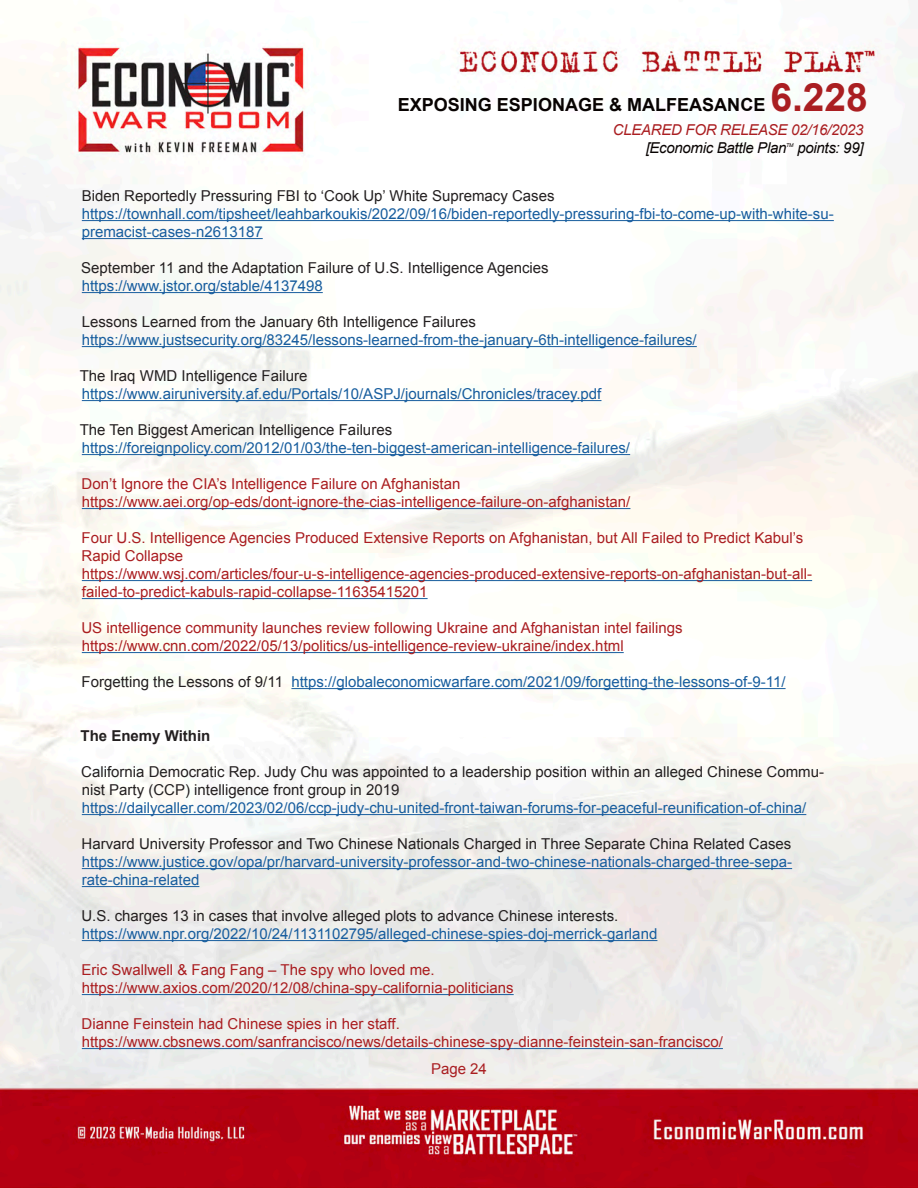
<style>
.page{position:relative;width:918px;height:1188px;background:#fff}
.page>*{position:absolute;margin:0;border:0;box-sizing:border-box;transform-origin:0 0}
.t1{font:700 18px "Arial";color:#080302}
.t2{font:15px/18px "Arial";color:#175d9e}
.t3{font:15px/18px "Arial";color:#aa1e21}
.t4{font:15px/18px "Arial";color:#231f20}
.t5{font:italic 15px "Arial";letter-spacing:-.02em;color:#080302}
.t6{font:italic 15px "Arial";letter-spacing:-.02em;color:#aa1e21}
.t7{font:700 15px "Arial";color:#231f20}
.t8{font:italic 5.25px "Arial";color:#080302}
.s1{font-size:39px;color:#aa1e21}
.s2{color:#231f20}
</style>
<div class="page">
<img style="left:0;top:5px;width:918px;height:1183px">
<hr style="left:82px;top:220px;width:752px;height:1px;background:#175d9e">
<hr style="left:82px;top:238px;width:181px;height:1px;background:#175d9e">
<hr style="left:82px;top:292px;width:241px;height:1px;background:#175d9e">
<hr style="left:82px;top:346px;width:615px;height:1px;background:#175d9e">
<hr style="left:82px;top:400px;width:519px;height:1px;background:#175d9e">
<hr style="left:82px;top:454px;width:548px;height:1px;background:#175d9e">
<hr style="left:82px;top:508px;width:548px;height:1px;background:#175d9e">
<hr style="left:82px;top:580px;width:730px;height:1px;background:#175d9e">
<hr style="left:82px;top:598px;width:346px;height:1px;background:#175d9e">
<hr style="left:82px;top:652px;width:542px;height:1px;background:#175d9e">
<hr style="left:291px;top:688px;width:495px;height:1px;background:#175d9e">
<hr style="left:82px;top:814px;width:724px;height:1px;background:#175d9e">
<hr style="left:82px;top:868px;width:710px;height:1px;background:#175d9e">
<hr style="left:82px;top:886px;width:117px;height:1px;background:#175d9e">
<hr style="left:82px;top:940px;width:575px;height:1px;background:#175d9e">
<hr style="left:82px;top:994px;width:432px;height:1px;background:#175d9e">
<hr style="left:82px;top:1048px;width:641px;height:1px;background:#175d9e">
<p class="t1" style="left:398px;top:93px;width:472px">EXPOSING ESPIONAGE &amp; MALFEASANCE <span class="s1">6.228</span></p>
<p class="t6" style="left:613px;top:120px;width:252px">CLEARED FOR RELEASE 02/16/2023</p>
<p class="t5" style="left:646px;top:138px;width:142px">[Economic Battle Plan</p>
<p class="t8" style="left:786px;top:141px;width:9px">TM</p>
<p class="t5" style="left:797px;top:138px;width:68px">points: 99]</p>
<p class="t4" style="left:82px;top:187px;width:474px">Biden Reportedly Pressuring FBI to ‘Cook Up’ White Supremacy Cases</p>
<p class="t2" style="left:82px;top:205px;width:754px">https://townhall.com/tipsheet/leahbarkoukis/2022/09/16/biden-reportedly-pressuring-fbi-to-come-up-with-white-su&shy;premacist-cases-n2613187</p>
<p class="t4" style="left:81px;top:259px;width:469px">September 11 and the Adaptation Failure of U.S. Intelligence Agencies</p>
<p class="t2" style="left:82px;top:277px;width:242px">https://www.jstor.org/stable/4137498</p>
<p class="t4" style="left:82px;top:313px;width:396px">Lessons Learned from the January 6th Intelligence Failures</p>
<p class="t2" style="left:82px;top:331px;width:616px">https://www.justsecurity.org/83245/lessons-learned-from-the-january-6th-intelligence-failures/</p>
<p class="t4" style="left:80px;top:367px;width:229px">The Iraq WMD Intelligence Failure</p>
<p class="t2" style="left:82px;top:385px;width:521px">https://www.airuniversity.af.edu/Portals/10/ASPJ/journals/Chronicles/tracey.pdf</p>
<p class="t4" style="left:80px;top:421px;width:314px">The Ten Biggest American Intelligence Failures</p>
<p class="t2" style="left:82px;top:439px;width:550px">https://foreignpolicy.com/2012/01/03/the-ten-biggest-american-intelligence-failures/</p>
<p class="t3" style="left:82px;top:475px;width:380px">Don’t Ignore the CIA’s Intelligence Failure on Afghanistan</p>
<p class="t3" style="left:82px;top:493px;width:550px">https://www.aei.org/op-eds/dont-ignore-the-cias-intelligence-failure-on-afghanistan/</p>
<p class="t3" style="left:82px;top:529px;width:723px">Four U.S. Intelligence Agencies Produced Extensive Reports on Afghanistan, but All Failed to Predict Kabul’s<br>Rapid Collapse</p>
<p class="t3" style="left:82px;top:565px;width:732px">https://www.wsj.com/articles/four-u-s-intelligence-agencies-produced-extensive-reports-on-afghanistan-but-all&shy;failed-to-predict-kabuls-rapid-collapse-11635415201</p>
<p class="t3" style="left:81px;top:619px;width:603px">US intelligence community launches review following Ukraine and Afghanistan intel failings</p>
<p class="t3" style="left:82px;top:637px;width:543px">https://www.cnn.com/2022/05/13/politics/us-intelligence-review-ukraine/index.html</p>
<p class="t2" style="left:82px;top:673px;width:706px"><span class="s2">Forgetting the Lessons of 9/11</span> https://globaleconomicwarfare.com/2021/09/forgetting-the-lessons-of-9-11/</p>
<p class="t7" style="left:81px;top:726px;width:131px">The Enemy Within</p>
<p class="t4" style="left:81px;top:763px;width:744px">California Democratic Rep. Judy Chu was appointed to a leadership position within an alleged Chinese Commu&shy;nist Party (CCP) intelligence front group in 2019</p>
<p class="t2" style="left:82px;top:799px;width:726px">https://dailycaller.com/2023/02/06/ccp-judy-chu-united-front-taiwan-forums-for-peaceful-reunification-of-china/</p>
<p class="t4" style="left:82px;top:835px;width:711px">Harvard University Professor and Two Chinese Nationals Charged in Three Separate China Related Cases</p>
<p class="t2" style="left:82px;top:853px;width:712px">https://www.justice.gov/opa/pr/harvard-university-professor-and-two-chinese-nationals-charged-three-sepa&shy;rate-china-related</p>
<p class="t4" style="left:81px;top:907px;width:538px">U.S. charges 13 in cases that involve alleged plots to advance Chinese interests.</p>
<p class="t2" style="left:82px;top:925px;width:577px">https://www.npr.org/2022/10/24/1131102795/alleged-chinese-spies-doj-merrick-garland</p>
<p class="t3" style="left:82px;top:961px;width:355px">Eric Swallwell &amp; Fang Fang – The spy who loved me.</p>
<p class="t3" style="left:82px;top:979px;width:433px">https://www.axios.com/2020/12/08/china-spy-california-politicians</p>
<p class="t3" style="left:82px;top:1015px;width:320px">Dianne Feinstein had Chinese spies in her staff.</p>
<p class="t3" style="left:82px;top:1033px;width:643px">https://www.cbsnews.com/sanfrancisco/news/details-chinese-spy-dianne-feinstein-san-francisco/</p>
<p class="t3" style="left:431px;top:1060px;width:57px">Page 24</p>
</div>
